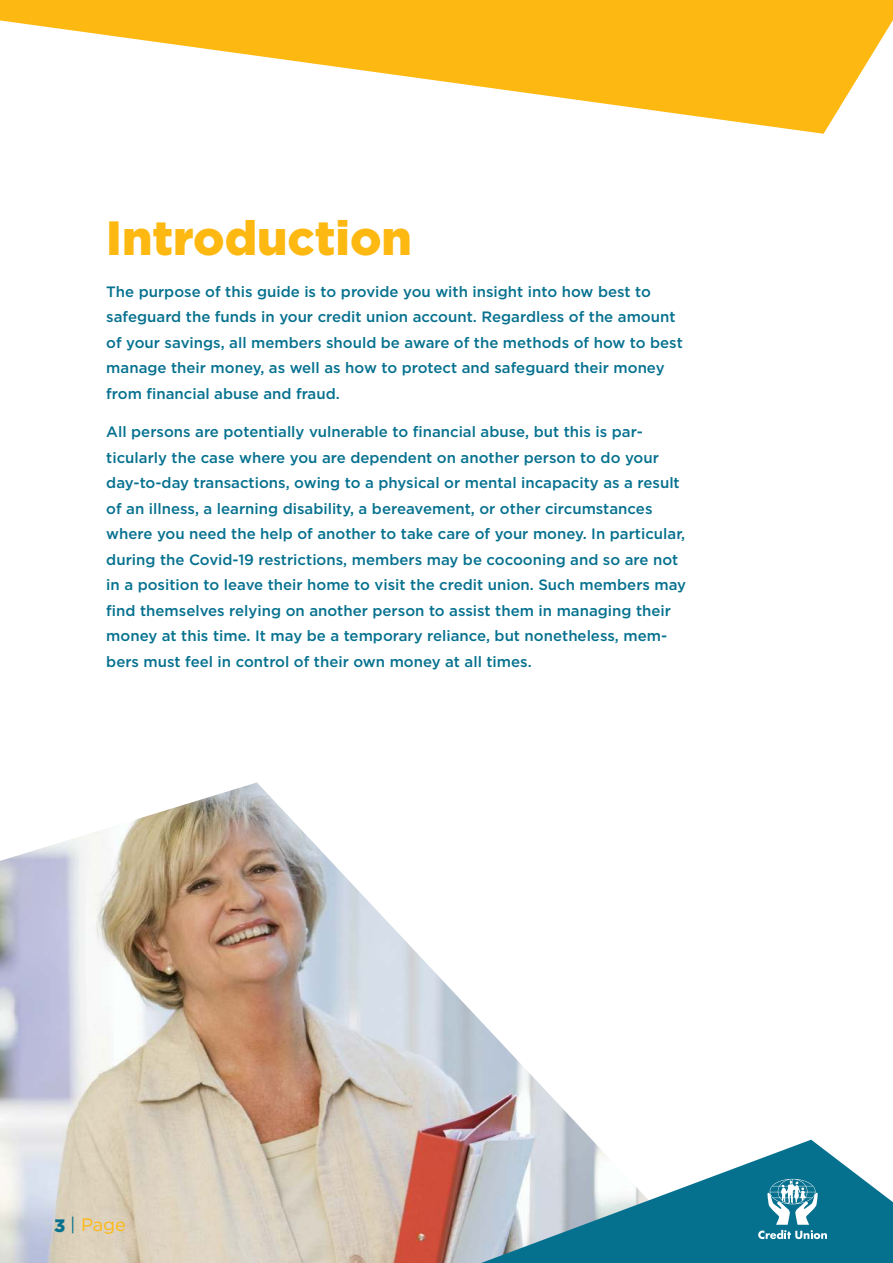
<style>
.page{position:relative;width:893px;height:1263px;background:#fff}
.page>*{position:absolute;margin:0;border:0;box-sizing:border-box;transform-origin:0 0}
.t1{font:900 48px "Gotham";color:#fdb812}
.t2{font:18px "Gotham";color:#fdb812}
.t3{font:500 15px/25.5px "Gotham";color:#06718f}
.s1{font-weight:900;color:#06718f}
.s2{color:#06718f}
</style>
<div class="page">
<img style="left:0;top:782px;width:592px;height:481px">
<svg style="left:0;top:0;width:893px;height:134px;fill:#fdb812"></svg>
<svg style="left:447px;top:1140px;width:446px;height:123px"></svg>
<svg style="left:758px;top:1179px;width:69px;height:60px"></svg>
<h1 class="t1" style="left:106px;top:217px;width:307px">Introduction</h1>
<p class="t3" style="left:106px;top:280px;width:578px">The purpose of this guide is to provide you with insight into how best to safeguard the funds in your credit union account. Regardless of the amount of your savings, all members should be aware of the methods of how to best manage their money, as well as how to protect and safeguard their money from financial abuse and fraud.</p>
<p class="t3" style="left:106px;top:420px;width:581px">All persons are potentially vulnerable to financial abuse, but this is par&shy;ticularly the case where you are dependent on another person to do your day-to-day transactions, owing to a physical or mental incapacity as a result of an illness, a learning disability, a bereavement, or other circumstances where you need the help of another to take care of your money. In particular, during the Covid-19 restrictions, members may be cocooning and so are not in a position to leave their home to visit the credit union. Such members may find themselves relying on another person to assist them in managing their money at this time. It may be a temporary reliance, but nonetheless, mem&shy;bers must feel in control of their own money at all times.</p>
<p class="t2" style="left:54px;top:1216px;width:73px"><span class="s1">3</span> <span class="s2">|</span> Page</p>
</div>
